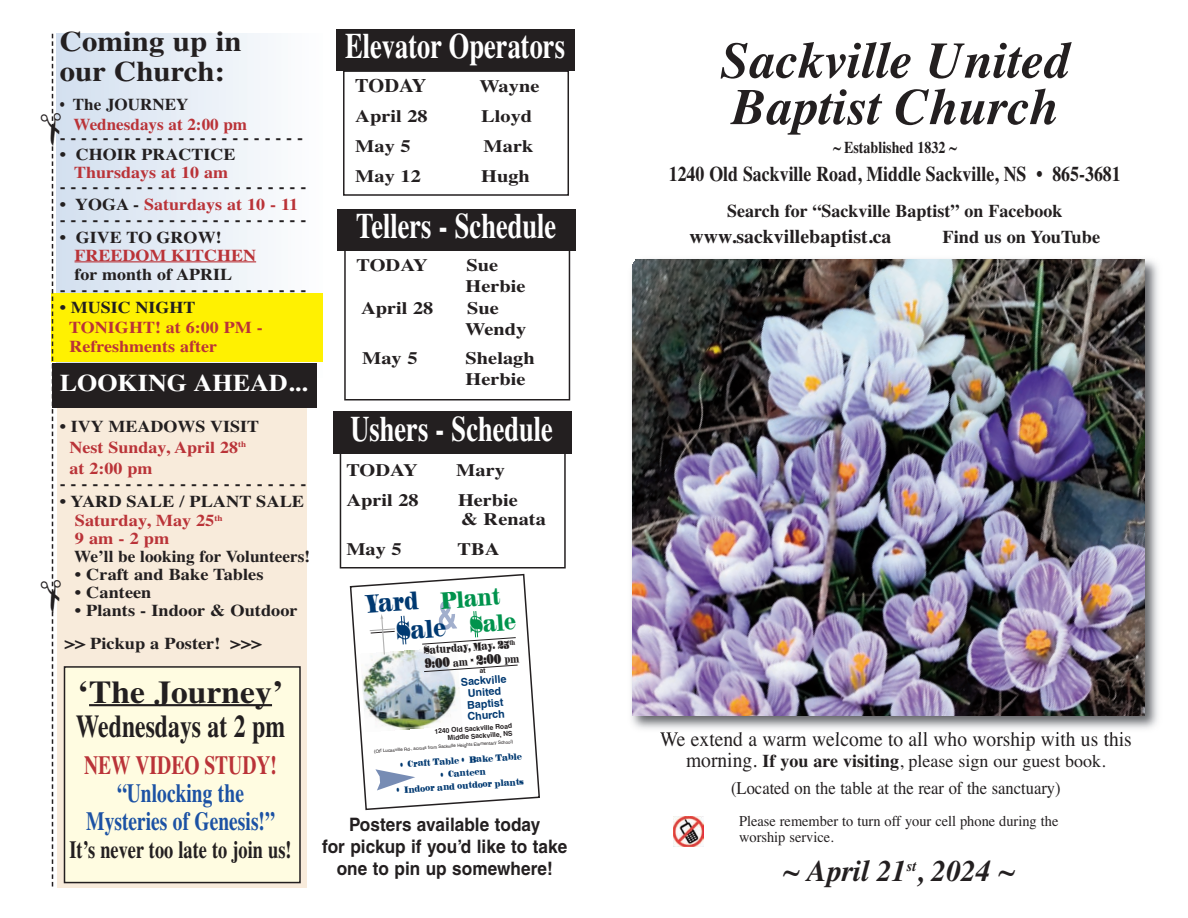
<style>
.page{position:relative;width:1188px;height:918px;background:#fff}
.page>*{position:absolute;margin:0;border:0;box-sizing:border-box;transform-origin:0 0}
.t1{font:italic 700 51px/46.5px "Times";color:#231f20}
.t2{font:700 35.85px "Times";color:#fff;scale:.74 1}
.t3{font:700 31.8px/33.8px "Times";color:#231f20;scale:1.06 1}
.t4{font:italic 700 30px "Times";color:#231f20}
.t5{font:700 28.5px/29.8px "Times";color:#231f20;scale:1.09 1}
.t6{font:700 26.25px/28px "Times";color:#1c52a4;text-align:center;scale:.74 1}
.t7{font:700 26.25px "Times";color:#ba3338;scale:.74 1}
.t8{font:700 24.6px "Times";color:#231f20;scale:.74 1}
.t9{font:700 24px "Times";color:#fff;scale:1.09 1}
.t10{font:23.7px/28.5px "Madrone+GZTIJS";color:#003971;scale:.44 1}
.t11{font:21.9px/26.2px "Madrone+GZTIJS";color:#00934d;scale:.44 1}
.t12{font:700 21px "Times";color:#231f20;scale:.85 1}
.t13{font:21px "Times";color:#231f20;scale:.93 1}
.t14{font:700 19.5px "Times";color:#231f20}
.t15{font:700 19.2px "Times";letter-spacing:-.01em;color:#231f20;scale:1.06 1}
.t16{font:700 18.45px/22.2px "Helvetica";letter-spacing:.005em;color:#231f20;text-align:center;scale:.93 1}
.t17{font:18px/27px "Times";color:#231f20;text-align:center}
.t18{font:700 18px "Times";color:#231f20}
.t19{font:700 17.55px/21px "Times";color:#231f20;scale:1.17 1}
.t20{font:700 16.65px/15px "Times";color:#231f20;scale:1.09 1}
.t21{font:700 16.65px/21px "Times";color:#ba3338;scale:1.09 1}
.t22{font:700 16.65px/19.5px "Times";color:#231f20;scale:1.11 1}
.t23{font:700 16.65px "Times";color:#231f20;scale:1.04 1}
.t24{font:700 16.65px "Times";color:#231f20;scale:1.07 1}
.t25{font:700 16.65px "Times";color:#ba3338}
.t26{font:700 16.65px "Times";color:#231f20;scale:.88 1}
.t27{font:700 16.65px "Times";color:#ba3338;scale:1.11 1}
.t28{font:700 16.5px "Times";color:#231f20;scale:.85 1}
.t29{font:15px/16.5px "Times";color:#231f20;scale:.96 1}
.t30{font:12.75px "Madrone+GZTIJS";color:#231f20;scale:.42 1}
.t31{font:10.8px/11.6px "Helvetica Bold+WOHIHU";color:#003971;text-align:center}
.t32{font:10.65px "Madrone+GZTIJS";color:#231f20;scale:.42 1}
.t33{font:8.55px "Madrone+GZTIJS";color:#003971;scale:.5 1}
.t34{font:6.75px/7.5px "Helvetica Bold+WOHIHU";color:#231f20;text-align:right}
.t35{font:4.5px "Helvetica+IAXVCQ";color:#231f20}
.s1{color:#ba3338}
.s2{font-size:16.65px;color:#231f20}
.s3{color:#231f20}
.s4{font-size:9.9px}
.s5{font-size:21px}
.s6{font-weight:700}
</style>
<div class="page">
<div style="left:57px;top:408px;width:250px;height:480px;background:#f8ebdb"></div>
<div style="left:57px;top:34px;width:266px;height:344px;background:linear-gradient(to right,#d3dfee,#fdfefe)"></div>
<img style="left:674px;top:817px;width:30px;height:30px">
<img style="left:631px;top:259px;width:527px;height:476px">
<img style="left:660px;top:732px;width:83px;height:3px">
<img style="left:632px;top:260px;width:513px;height:456px">
<div style="left:343px;top:70px;width:226px;height:126px;border:2px solid #231f20"></div>
<div style="left:336px;top:29px;width:239px;height:41px;background:#231f20"></div>
<div style="left:344px;top:249px;width:226px;height:151px;border:2px solid #231f20"></div>
<div style="left:338px;top:209px;width:238px;height:41px;background:#231f20"></div>
<div style="left:340px;top:452px;width:226px;height:116px;border:2px solid #231f20"></div>
<div style="left:333px;top:411px;width:239px;height:43px;background:#231f20"></div>
<div style="left:51px;top:293px;width:271px;height:69px;background:#fff101"></div>
<svg style="left:349px;top:573px;width:191px;height:238px"></svg>
<div style="left:64px;top:667px;width:236px;height:216px;background:#fffce1"></div>
<div style="left:64px;top:666px;width:237px;height:217px;border:2px solid #231f20"></div>
<hr style="left:89px;top:704px;width:183px;height:2px;background:#231f20">
<div style="left:52px;top:363px;width:265px;height:45px;background:#231f20"></div>
<hr style="left:75px;top:261px;width:181px;height:1px;background:#ba3338">
<svg style="left:51px;top:34px;width:10px;height:852px"></svg>
<svg style="left:424px;top:665px;width:94px;height:8px"></svg>
<h3 class="t5" style="left:60px;top:27px;width:168px">Coming up in our Church:</h3>
<p class="t26" style="left:60px;top:95px;width:148px">• The JOURNEY</p>
<p class="t25" style="left:74px;top:114px;width:175px">Wednesdays at 2:00 pm</p>
<p class="t24" style="left:60px;top:128px;width:229px">-----------------------</p>
<p class="t20" style="left:60px;top:147px;width:163px">• CHOIR PRACTICE</p>
<p class="t21" style="left:74px;top:162px;width:143px">Thursdays at 10 am</p>
<p class="t20" style="left:60px;top:179px;width:228px">-----------------------</p>
<p class="t20" style="left:60px;top:197px;width:228px">• YOGA - <span class="s1">Saturdays at 10 - 11 </span>-----------------------</p>
<p class="t20" style="left:60px;top:230px;width:150px">• GIVE TO GROW!</p>
<p class="t21" style="left:75px;top:245px;width:168px">FREEDOM KITCHEN</p>
<p class="t20" style="left:60px;top:267px;width:228px;text-indent:15px">for month of APRIL -----------------------</p>
<p class="t20" style="left:60px;top:300px;width:126px">• MUSIC NIGHT</p>
<p class="t21" style="left:69px;top:317px;width:179px;line-height:19.5px">TONIGHT! at 6:00 PM -<br>Refreshments after</p>
<h3 class="t9" style="left:60px;top:369px;width:229px"><span class="s2">L</span>L<span class="s2">O</span>O<span class="s2">O</span>O<span class="s2">LO</span>K<span class="s2">O</span>ING AHEAD...</h3>
<p class="t21" style="left:70px;top:415px;width:175px;text-indent:-10px"><span class="s3">• IVY MEADOWS VISIT<br></span>Nest Sunday, April 28<sup>th </sup>at 2:00 pm</p>
<p class="t20" style="left:60px;top:475px;width:228px">-----------------------</p>
<p class="t22" style="left:75px;top:491px;width:208px;text-indent:-15px">• YARD SALE / PLANT SALE<br><span class="s1">Saturday, May 25</span><sup>th</sup></p>
<p class="t27" style="left:75px;top:529px;width:87px">9am-2pm</p>
<p class="t23" style="left:74px;top:547px;width:229px">We’ll be looking for Volunteers!</p>
<p class="t22" style="left:75px;top:565px;width:171px">• Craft and Bake Tables</p>
<p class="t22" style="left:75px;top:583px;width:71px">• Canteen</p>
<p class="t22" style="left:65px;top:594px;width:211px;line-height:33px;text-indent:10px">• Plants - Indoor &amp; Outdoor &gt;&gt; Pickup a Poster! &gt;&gt;&gt;</p>
<h3 class="t3" style="left:76px;top:675px;width:199px">‘The Journey’<br>Wednesdays at 2 pm</h3>
<h3 class="t7" style="left:84px;top:749px;width:262px">NEW VIDEO STUDY!</h3>
<h3 class="t6" style="left:86px;top:779px;width:256px">“Unlocking the<br>Mysteries of Genesis!”</h3>
<h3 class="t8" style="left:70px;top:835px;width:302px">It’s never too late to join us!</h3>
<h2 class="t2" style="left:345px;top:25px;width:299px">Elevator Operators</h2>
<p class="t15" style="left:355px;top:74px;width:69px">TODAY</p>
<p class="t19" style="left:479px;top:75px;width:53px">Wayne</p>
<p class="t19" style="left:355px;top:105px;width:63px">April 28</p>
<p class="t19" style="left:481px;top:105px;width:45px">Lloyd</p>
<p class="t19" style="left:355px;top:135px;width:49px">May 5</p>
<p class="t19" style="left:484px;top:135px;width:44px">Mark</p>
<p class="t19" style="left:355px;top:165px;width:58px">May 12</p>
<p class="t19" style="left:481px;top:165px;width:43px">Hugh</p>
<h2 class="t2" style="left:356px;top:205px;width:272px">Tellers - Schedule</h2>
<p class="t19" style="left:357px;top:254px;width:63px">TODAY</p>
<p class="t19" style="left:466px;top:254px;width:53px">Sue<br>Herbie</p>
<p class="t19" style="left:361px;top:298px;width:63px">April 28</p>
<p class="t19" style="left:465px;top:298px;width:54px">Sue<br>Wendy</p>
<p class="t19" style="left:362px;top:347px;width:49px">May 5</p>
<p class="t19" style="left:466px;top:347px;width:61px">Shelagh<br>Herbie</p>
<h2 class="t2" style="left:350px;top:408px;width:275px">Ushers - Schedule</h2>
<p class="t19" style="left:346px;top:459px;width:63px">TODAY</p>
<p class="t19" style="left:456px;top:459px;width:43px">Mary</p>
<p class="t19" style="left:346px;top:489px;width:63px">April 28</p>
<p class="t19" style="left:458px;top:490px;width:77px;line-height:19.5px">Herbie<br>&amp; Renata</p>
<p class="t19" style="left:346px;top:539px;width:49px">May 5</p>
<p class="t19" style="left:457px;top:539px;width:37px">TBA</p>
<h3 class="t11" style="left:467px;top:587px;width:106px;text-indent:-27px;rotate:-4deg">Plant<br>Sale</h3>
<h3 class="t10" style="left:394px;top:590px;width:113px;text-indent:-30px;rotate:-4deg">Yard<br>Sale</h3>
<p class="t32" style="left:423px;top:646px;width:220px;rotate:-4deg">Saturday, May. 25<sup>th</sup></p>
<p class="t30" style="left:425px;top:659px;width:227px;rotate:-4deg">9:00 <span class="s4">am</span> - 2:00 <span class="s4">pm</span></p>
<p class="t31" style="left:461px;top:677px;width:47px;rotate:-4deg">Sackville<br>United<br>Baptist<br>Church</p>
<p class="t34" style="left:434px;top:728px;width:79px;rotate:-4deg">1240 Old Sackville Road<br>Middle Sackville, NS</p>
<p class="t35" style="left:374px;top:750px;width:141px;rotate:-4deg">(Off Lucasville Rd., across from Sackville Heights Elementary School)</p>
<p class="t33" style="left:400px;top:761px;width:246px;rotate:-4deg">• Craft Table • Bake Table</p>
<p class="t33" style="left:441px;top:771px;width:92px;rotate:-4deg">• Canteen</p>
<p class="t33" style="left:396px;top:787px;width:256px;rotate:-4deg">• Indoor and outdoor plants</p>
<p class="t16" style="left:322px;top:815px;width:265px">Posters available today<br>for pickup if you’d like to take one to pin up somewhere!</p>
<h1 class="t1" style="left:720px;top:37px;width:350px">Sackville United<br>Baptist Church</h1>
<p class="t28" style="left:833px;top:137px;width:147px">~ Established 1832 ~</p>
<p class="t12" style="left:669px;top:162px;width:533px">1240 Old Sackville Road, Middle Sackville, NS • 865-3681</p>
<p class="t18" style="left:727px;top:200px;width:337px">Search for “Sackville Baptist” on Facebook</p>
<p class="t14" style="left:689px;top:224px;width:204px">www.sackvillebaptist.ca</p>
<p class="t18" style="left:943px;top:226px;width:159px">Find us on YouTube</p>
<p class="t13" style="left:660px;top:727px;width:509px">We extend a warm welcome to all who worship with us this</p>
<p class="t17" style="left:686px;top:748px;width:421px"><span class="s5">morning.</span> <span class="s6">If you are visiting</span>, please sign our guest book. (Located on the table at the rear of the sanctuary)</p>
<p class="t29" style="left:739px;top:812px;width:334px">Please remember to turn off your cell phone during the worship service.</p>
<h3 class="t4" style="left:783px;top:853px;width:234px">~ April 21<sup>st</sup>, 2024 ~</h3>
</div>
